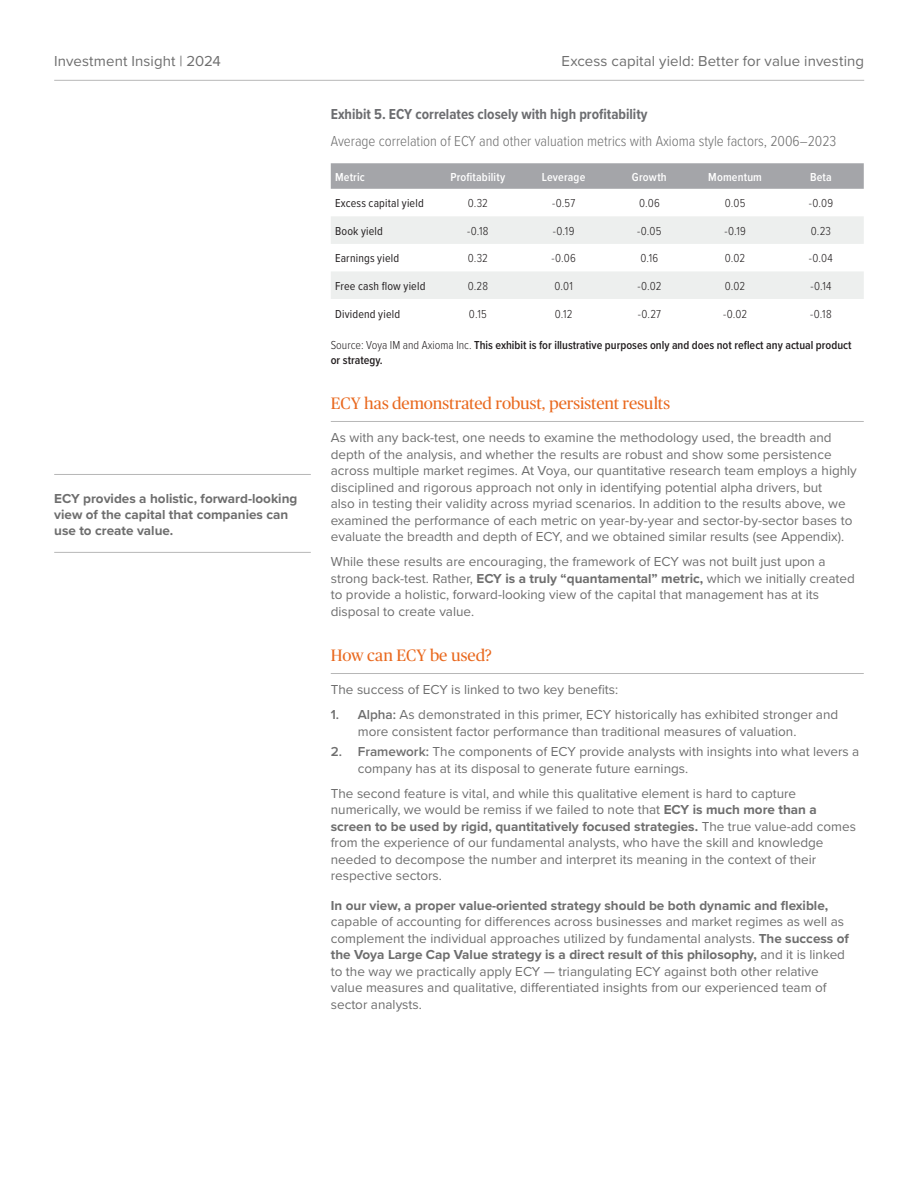
<style>
.page{position:relative;width:918px;height:1188px;background:#fff}
.page>*{position:absolute;margin:0;border:0;box-sizing:border-box;transform-origin:0 0}
.Feature_Heading_-_Rule_Below{font:16.5px "Publico Headline";color:#e9691f}
.Body{font:300 15px "Proxima Nova Cond";color:#6e6e6e}
.t1{font:15px "Proxima Nova";letter-spacing:.005em;color:#6e6e6e}
.Body-2{font:700 15px "Proxima Nova Cond";color:#6c6d70}
.Body-3{font:13.5px/16.5px "Proxima Nova";color:#6e6e6e}
.Body-4{font:700 13.5px/16.2px "Proxima Nova";color:#6e6e6e}
.Table_Chart_Disclosure{font:300 12px "Proxima Nova Cond";letter-spacing:.015em;color:#231f20}
.Body-5{font:600 12px/14.4px "Proxima Nova Cond";color:#231f20}
.Table_Chart_Disclosure-2{font:12px "Proxima Nova Cond";letter-spacing:.015em;color:#231f20}
.Table_Chart_Disclosure-3{font:600 12px "Proxima Nova Cond";letter-spacing:.015em;color:#fff}
.s1{font-weight:300}
.s2{font-weight:700}
.s3{font-weight:600}
</style>
<div class="page">
<hr style="left:54px;top:80px;width:810px;height:1px;background:#b7b7b7">
<hr style="left:331px;top:421px;width:533px;height:1px;background:#b7b7b7">
<hr style="left:331px;top:673px;width:533px;height:1px;background:#b7b7b7">
<svg style="left:331px;top:163px;width:533px;height:26px;background:#a5a6aa"></svg>
<svg style="left:331px;top:216px;width:533px;height:83px;fill:#edefee"></svg>
<hr style="left:54px;top:552px;width:257px;height:1px;background:#b7b7b7">
<hr style="left:54px;top:474px;width:257px;height:1px;background:#b7b7b7">
<p class="t1" style="left:54px;top:50px;width:168px">Investment Insight | 2024</p>
<p class="t1" style="left:561px;top:50px;width:304px">Excess capital yield: Better for value investing</p>
<p class="Body-2" style="left:331px;top:103px;width:318px">Exhibit 5. ECY correlates closely with high profitability</p>
<p class="Body" style="left:331px;top:130px;width:507px">Average correlation of ECY and other valuation metrics with Axioma style factors, 2006–2023</p>
<p class="Body-4" style="left:54px;top:490px;width:245px">ECY provides a holistic, forward-looking view of the capital that companies can use to create value.</p>
<p class="Table_Chart_Disclosure-3" style="left:335px;top:168px;width:31px">Metric</p>
<p class="Table_Chart_Disclosure-3" style="left:450px;top:168px;width:56px">Profitability</p>
<p class="Table_Chart_Disclosure-3" style="left:542px;top:168px;width:45px">Leverage</p>
<p class="Table_Chart_Disclosure-3" style="left:632px;top:168px;width:36px">Growth</p>
<p class="Table_Chart_Disclosure-3" style="left:708px;top:168px;width:55px">Momentum</p>
<p class="Table_Chart_Disclosure-3" style="left:810px;top:168px;width:23px">Beta</p>
<p class="Table_Chart_Disclosure-2" style="left:335px;top:194px;width:90px">Excess capital yield</p>
<p class="Table_Chart_Disclosure" style="left:468px;top:194px;width:22px">0.32</p>
<p class="Table_Chart_Disclosure" style="left:552px;top:194px;width:25px">-0.57</p>
<p class="Table_Chart_Disclosure" style="left:639px;top:194px;width:22px">0.06</p>
<p class="Table_Chart_Disclosure" style="left:725px;top:194px;width:22px">0.05</p>
<p class="Table_Chart_Disclosure" style="left:809px;top:194px;width:26px">-0.09</p>
<p class="Table_Chart_Disclosure-2" style="left:335px;top:222px;width:50px">Book yield</p>
<p class="Table_Chart_Disclosure" style="left:467px;top:222px;width:23px">-0.18</p>
<p class="Table_Chart_Disclosure" style="left:553px;top:222px;width:23px">-0.19</p>
<p class="Table_Chart_Disclosure" style="left:637px;top:222px;width:26px">-0.05</p>
<p class="Table_Chart_Disclosure" style="left:724px;top:222px;width:23px">-0.19</p>
<p class="Table_Chart_Disclosure" style="left:811px;top:222px;width:22px">0.23</p>
<p class="Table_Chart_Disclosure-2" style="left:335px;top:250px;width:66px">Earnings yield</p>
<p class="Table_Chart_Disclosure" style="left:468px;top:250px;width:22px">0.32</p>
<p class="Table_Chart_Disclosure" style="left:551px;top:250px;width:26px">-0.06</p>
<p class="Table_Chart_Disclosure" style="left:640px;top:250px;width:19px">0.16</p>
<p class="Table_Chart_Disclosure" style="left:725px;top:250px;width:22px">0.02</p>
<p class="Table_Chart_Disclosure" style="left:809px;top:250px;width:26px">-0.04</p>
<p class="Table_Chart_Disclosure-2" style="left:335px;top:277px;width:92px">Free cash flow yield</p>
<p class="Table_Chart_Disclosure" style="left:468px;top:277px;width:22px">0.28</p>
<p class="Table_Chart_Disclosure" style="left:554px;top:277px;width:20px">0.01</p>
<p class="Table_Chart_Disclosure" style="left:637px;top:277px;width:26px">-0.02</p>
<p class="Table_Chart_Disclosure" style="left:725px;top:277px;width:22px">0.02</p>
<p class="Table_Chart_Disclosure" style="left:810px;top:277px;width:23px">-0.14</p>
<p class="Table_Chart_Disclosure-2" style="left:335px;top:305px;width:67px">Dividend yield</p>
<p class="Table_Chart_Disclosure" style="left:469px;top:305px;width:19px">0.15</p>
<p class="Table_Chart_Disclosure" style="left:555px;top:305px;width:19px">0.12</p>
<p class="Table_Chart_Disclosure" style="left:638px;top:305px;width:25px">-0.27</p>
<p class="Table_Chart_Disclosure" style="left:723px;top:305px;width:26px">-0.02</p>
<p class="Table_Chart_Disclosure" style="left:810px;top:305px;width:23px">-0.18</p>
<p class="Body-5" style="left:331px;top:338px;width:522px"><span class="s1">Source: Voya IM and Axioma Inc.</span> This exhibit is for illustrative purposes only and does not reflect any actual product or strategy.</p>
<p class="Feature_Heading_-_Rule_Below" style="left:331px;top:391px;width:341px">ECY has demonstrated robust, persistent results</p>
<p class="Body-3" style="left:331px;top:429px;width:528px">As with any back-test, one needs to examine the methodology used, the breadth and depth of the analysis, and whether the results are robust and show some persistence across multiple market regimes. At Voya, our quantitative research team employs a highly disciplined and rigorous approach not only in identifying potential alpha drivers, but<br>also in testing their validity across myriad scenarios. In addition to the results above, we examined the performance of each metric on year-by-year and sector-by-sector bases to evaluate the breadth and depth of ECY, and we obtained similar results (see Appendix).</p>
<p class="Body-3" style="left:331px;top:553px;width:525px">While these results are encouraging, the framework of ECY was not built just upon a strong back-test. Rather, <span class="s2">ECY is a truly “quantamental” metric,</span> which we initially created to provide a holistic, forward-looking view of the capital that management has at its disposal to create value.</p>
<p class="Feature_Heading_-_Rule_Below" style="left:331px;top:643px;width:163px">How can ECY be used?</p>
<p class="Body-3" style="left:331px;top:681px;width:289px">The success of ECY is linked to two key benefits:</p>
<p class="Body-3" style="left:358px;top:706px;width:482px;text-indent:-27px"><span class="s3">1. Alpha:</span> As demonstrated in this primer, ECY historically has exhibited stronger and more consistent factor performance than traditional measures of valuation.</p>
<p class="Body-3" style="left:358px;top:743px;width:503px;text-indent:-27px"><span class="s3">2. Framework:</span> The components of ECY provide analysts with insights into what levers a company has at its disposal to generate future earnings.</p>
<p class="Body-3" style="left:331px;top:784px;width:527px">The second feature is vital, and while this qualitative element is hard to capture numerically, we would be remiss if we failed to note that <span class="s2">ECY is much more than a screen to be used by rigid, quantitatively focused strategies.</span> The true value-add comes from the experience of our fundamental analysts, who have the skill and knowledge needed to decompose the number and interpret its meaning in the context of their respective sectors.</p>
<p class="Body-3" style="left:331px;top:896px;width:520px"><span class="s2">In our view, a proper value-oriented strategy should be both dynamic and flexible, </span>capable of accounting for differences across businesses and market regimes as well as complement the individual approaches utilized by fundamental analysts. <span class="s2">The success of the Voya Large Cap Value strategy is a direct result of this philosophy,</span> and it is linked to the way we practically apply ECY — triangulating ECY against both other relative value measures and qualitative, differentiated insights from our experienced team of sector analysts.</p>
</div>
